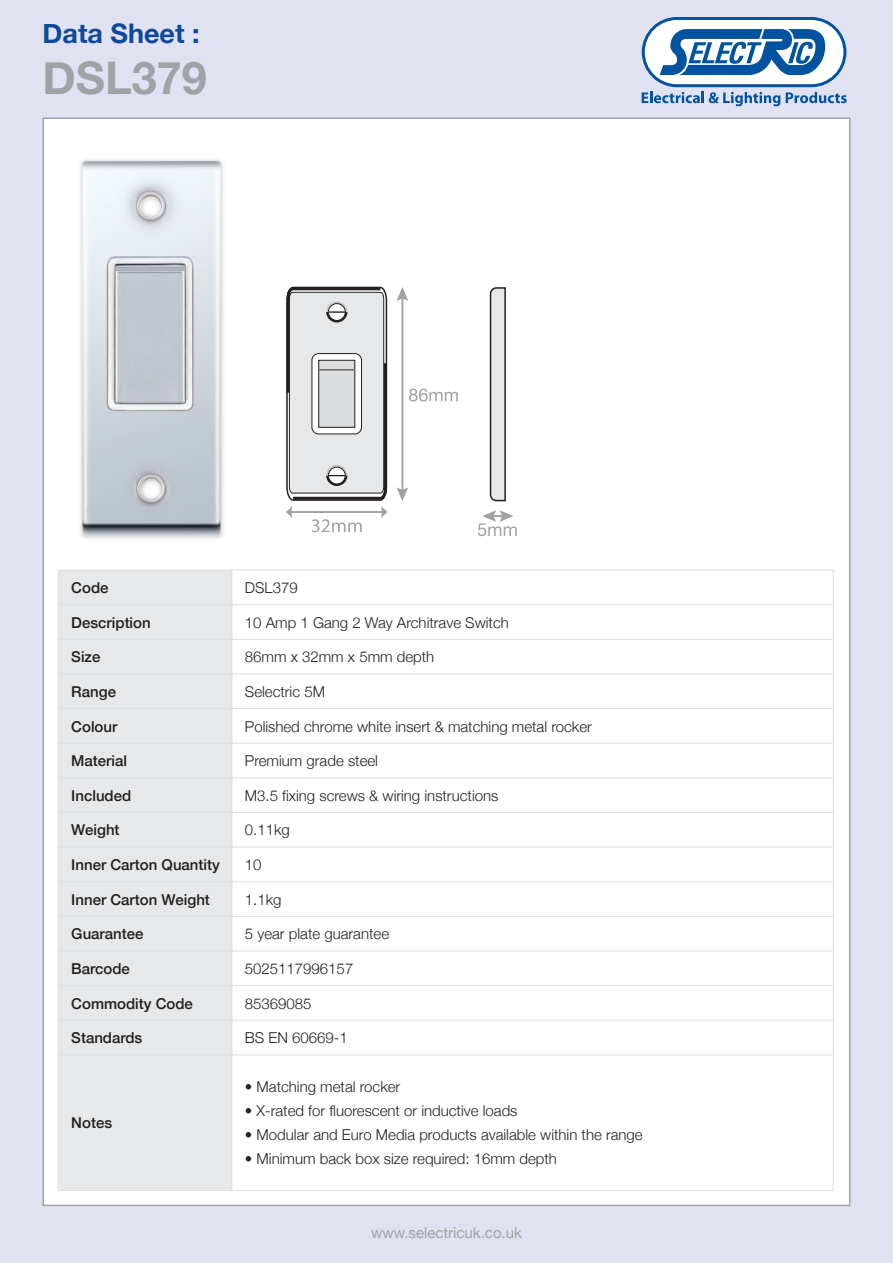
<style>
.page{position:relative;width:893px;height:1263px;background:#e1e2f1}
.page>*{position:absolute;margin:0;border:0;box-sizing:border-box;transform-origin:0 0}
.t1{font:700 45px "Helvetica Neue";color:#9fa3a6}
.t2{font:700 27px "Helvetica Neue";color:#0f499d}
.t3{font:300 15px "Helvetica Neue";color:#231f20}
.t4{font:500 15px "Helvetica Neue";color:#231f20}
.t5{font:15px "Helvetica Neue";color:#9fa3a6}
</style>
<div class="page">
<div style="left:44px;top:119px;width:805px;height:1086px;background:#fff"></div>
<svg style="left:642px;top:17px;width:205px;height:89px"></svg>
<div style="left:58px;top:570px;width:174px;height:35px;background:#e7e8e9"></div>
<div style="left:58px;top:605px;width:174px;height:34px;background:#e7e8e9"></div>
<div style="left:58px;top:639px;width:174px;height:35px;background:#e7e8e9"></div>
<div style="left:58px;top:674px;width:174px;height:35px;background:#e7e8e9"></div>
<div style="left:58px;top:709px;width:174px;height:34px;background:#e7e8e9"></div>
<div style="left:58px;top:743px;width:174px;height:35px;background:#e7e8e9"></div>
<div style="left:58px;top:778px;width:174px;height:34px;background:#e7e8e9"></div>
<div style="left:58px;top:812px;width:174px;height:35px;background:#e7e8e9"></div>
<div style="left:58px;top:847px;width:174px;height:35px;background:#e7e8e9"></div>
<div style="left:58px;top:882px;width:174px;height:34px;background:#e7e8e9"></div>
<div style="left:58px;top:916px;width:174px;height:35px;background:#e7e8e9"></div>
<div style="left:58px;top:951px;width:174px;height:35px;background:#e7e8e9"></div>
<div style="left:58px;top:986px;width:174px;height:34px;background:#e7e8e9"></div>
<div style="left:58px;top:1020px;width:174px;height:35px;background:#e7e8e9"></div>
<div style="left:58px;top:1055px;width:174px;height:136px;background:#e7e8e9"></div>
<hr style="left:58px;top:570px;width:1px;height:621px;background:#dedfe0">
<hr style="left:232px;top:570px;width:1px;height:621px;background:#dedfe0">
<hr style="left:833px;top:570px;width:1px;height:621px;background:#dedfe0">
<hr style="left:58px;top:570px;width:775px;height:1px;background:#dedfe0">
<hr style="left:58px;top:604px;width:775px;height:1px;background:#dedfe0">
<hr style="left:58px;top:639px;width:775px;height:1px;background:#dedfe0">
<hr style="left:58px;top:674px;width:775px;height:1px;background:#dedfe0">
<hr style="left:58px;top:708px;width:775px;height:1px;background:#dedfe0">
<hr style="left:58px;top:743px;width:775px;height:1px;background:#dedfe0">
<hr style="left:58px;top:778px;width:775px;height:1px;background:#dedfe0">
<hr style="left:58px;top:812px;width:775px;height:1px;background:#dedfe0">
<hr style="left:58px;top:847px;width:775px;height:1px;background:#dedfe0">
<hr style="left:58px;top:881px;width:775px;height:1px;background:#dedfe0">
<hr style="left:58px;top:916px;width:775px;height:1px;background:#dedfe0">
<hr style="left:58px;top:951px;width:775px;height:1px;background:#dedfe0">
<hr style="left:58px;top:985px;width:775px;height:1px;background:#dedfe0">
<hr style="left:58px;top:1020px;width:775px;height:1px;background:#dedfe0">
<hr style="left:58px;top:1055px;width:775px;height:1px;background:#dedfe0">
<hr style="left:58px;top:1190px;width:775px;height:1px;background:#dedfe0">
<img style="left:80px;top:159px;width:143px;height:380px">
<img style="left:82px;top:161px;width:139px;height:374px">
<svg style="left:397px;top:287px;width:61px;height:214px"></svg>
<svg style="left:478px;top:510px;width:39px;height:26px"></svg>
<svg style="left:489px;top:287px;width:17px;height:215px;background:#c4c4c5"></svg>
<svg style="left:286px;top:287px;width:102px;height:245px"></svg>
<h2 class="t2" style="left:43px;top:17px;width:159px">Data Sheet :</h2>
<h1 class="t1" style="left:43px;top:50px;width:166px">DSL379</h1>
<p class="t4" style="left:71px;top:578px;width:39px">Code</p>
<p class="t3" style="left:245px;top:578px;width:54px">DSL379</p>
<p class="t4" style="left:71px;top:613px;width:81px">Description</p>
<p class="t3" style="left:245px;top:613px;width:265px">10 Amp 1 Gang 2 Way Architrave Switch</p>
<p class="t4" style="left:71px;top:648px;width:31px">Size</p>
<p class="t3" style="left:245px;top:648px;width:191px">86mm x 32mm x 5mm depth</p>
<p class="t4" style="left:71px;top:682px;width:46px">Range</p>
<p class="t3" style="left:245px;top:682px;width:82px">Selectric 5M</p>
<p class="t4" style="left:71px;top:717px;width:48px">Colour</p>
<p class="t3" style="left:245px;top:717px;width:349px">Polished chrome white insert &amp; matching metal rocker</p>
<p class="t4" style="left:71px;top:752px;width:57px">Material</p>
<p class="t3" style="left:245px;top:752px;width:135px">Premium grade steel</p>
<p class="t4" style="left:71px;top:786px;width:62px">Included</p>
<p class="t3" style="left:245px;top:786px;width:255px">M3.5 fixing screws &amp; wiring instructions</p>
<p class="t4" style="left:71px;top:821px;width:50px">Weight</p>
<p class="t3" style="left:245px;top:821px;width:47px">0.11kg</p>
<p class="t4" style="left:71px;top:855px;width:150px">Inner Carton Quantity</p>
<p class="t3" style="left:245px;top:855px;width:18px">10</p>
<p class="t4" style="left:71px;top:890px;width:140px">Inner Carton Weight</p>
<p class="t3" style="left:245px;top:890px;width:38px">1.1kg</p>
<p class="t4" style="left:71px;top:925px;width:74px">Guarantee</p>
<p class="t3" style="left:245px;top:925px;width:146px">5 year plate guarantee</p>
<p class="t4" style="left:71px;top:959px;width:60px">Barcode</p>
<p class="t3" style="left:245px;top:959px;width:110px">5025117996157</p>
<p class="t4" style="left:71px;top:994px;width:123px">Commodity Code</p>
<p class="t3" style="left:245px;top:994px;width:68px">85369085</p>
<p class="t4" style="left:71px;top:1029px;width:73px">Standards</p>
<p class="t3" style="left:245px;top:1029px;width:104px">BS EN 60669-1</p>
<p class="t4" style="left:71px;top:1114px;width:42px">Notes</p>
<p class="t3" style="left:245px;top:1078px;width:157px">• Matching metal rocker</p>
<p class="t3" style="left:245px;top:1102px;width:274px">• X-rated for fluorescent or inductive loads</p>
<p class="t3" style="left:245px;top:1126px;width:399px">• Modular and Euro Media products available within the range</p>
<p class="t3" style="left:245px;top:1150px;width:314px">• Minimum back box size required: 16mm depth</p>
<p class="t5" style="left:371px;top:1224px;width:152px">www.selectricuk.co.uk</p>
</div>
